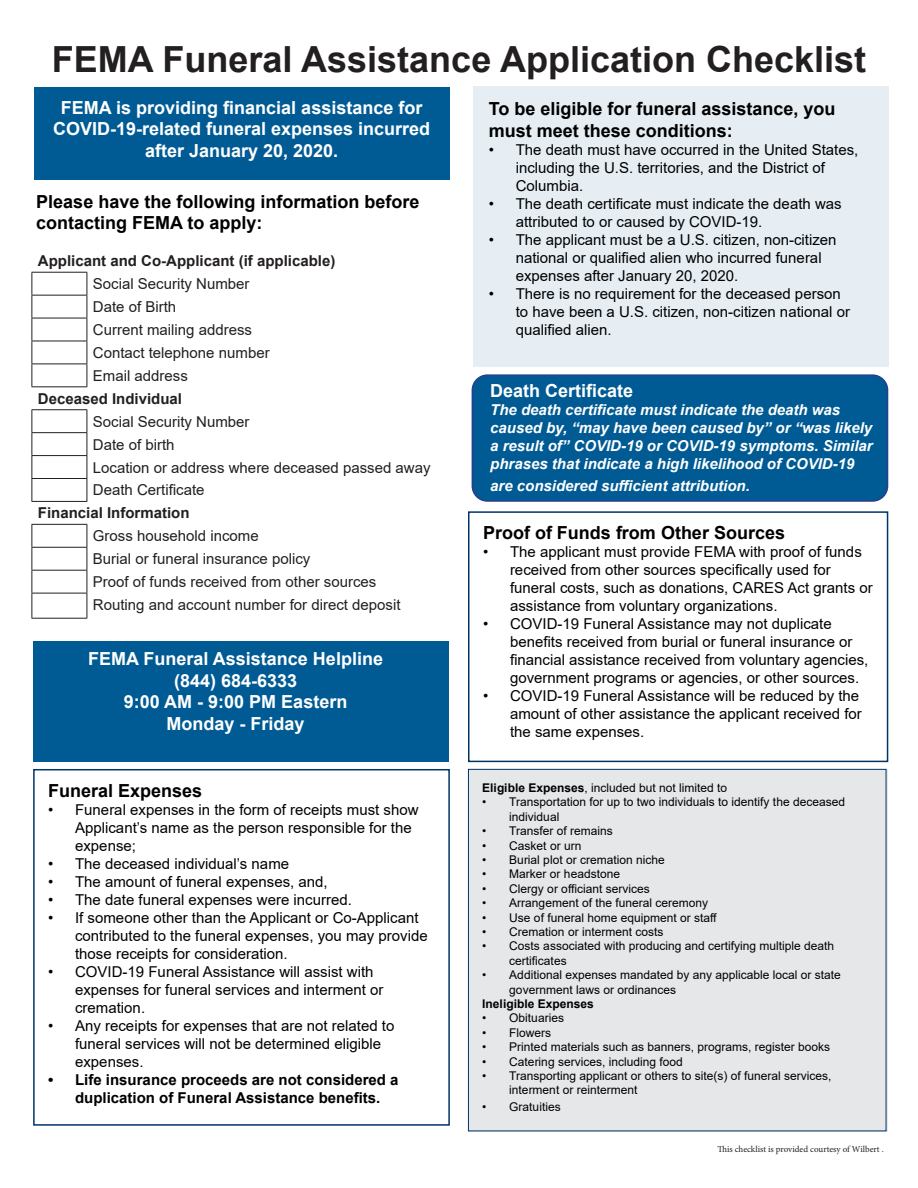
<style>
.page{position:relative;width:918px;height:1188px;background:#fff}
.page>*{position:absolute;margin:0;border:0;box-sizing:border-box;transform-origin:0 0}
.t1{font:700 36px "Arial";color:#231f20}
.t2{font:700 18px/21.6px "Arial";color:#fff;text-align:center}
.t3{font:700 18px/21.6px "Arial";color:#000}
.t4{font:15px/18px "Arial";color:#000}
.t5{font:15px "Arial";color:#231f20}
.t6{font:italic 700 15px/18px "Arial";color:#fff}
.t7{font:700 15px/18px "Arial";color:#000;text-align:center}
.t8{font:700 15px "Arial";color:#231f20}
.t9{font:12px/14.4px "Arial";color:#000}
.t10{font:700 12px "Arial";color:#000}
.t11{font:9px "Minion Pro";color:#231f20}
.s1{font-weight:700}
</style>
<div class="page">
<div style="left:468px;top:769px;width:420px;height:362px;background:#e6e7e9"></div>
<div style="left:34px;top:87px;width:415px;height:92px;background:#005b94"></div>
<hr style="left:32px;top:272px;width:55px;height:1px;background:#231f20">
<hr style="left:32px;top:295px;width:55px;height:1px;background:#231f20">
<hr style="left:32px;top:318px;width:55px;height:1px;background:#231f20">
<hr style="left:32px;top:341px;width:55px;height:1px;background:#231f20">
<hr style="left:32px;top:364px;width:55px;height:1px;background:#231f20">
<svg style="left:32px;top:273px;width:1px;height:113px"></svg>
<svg style="left:87px;top:273px;width:1px;height:113px"></svg>
<hr style="left:32px;top:386px;width:55px;height:1px;background:#231f20">
<hr style="left:32px;top:409px;width:55px;height:1px;background:#231f20">
<hr style="left:32px;top:432px;width:55px;height:1px;background:#231f20">
<hr style="left:32px;top:455px;width:55px;height:1px;background:#231f20">
<hr style="left:32px;top:478px;width:55px;height:1px;background:#231f20">
<svg style="left:32px;top:410px;width:1px;height:91px"></svg>
<svg style="left:87px;top:410px;width:1px;height:91px"></svg>
<hr style="left:32px;top:501px;width:55px;height:1px;background:#231f20">
<hr style="left:32px;top:547px;width:55px;height:1px;background:#231f20">
<hr style="left:32px;top:570px;width:55px;height:1px;background:#231f20">
<hr style="left:32px;top:593px;width:55px;height:1px;background:#231f20">
<hr style="left:32px;top:524px;width:55px;height:1px;background:#231f20">
<svg style="left:32px;top:525px;width:1px;height:93px"></svg>
<svg style="left:87px;top:525px;width:1px;height:93px"></svg>
<hr style="left:32px;top:618px;width:55px;height:1px;background:#231f20">
<div style="left:473px;top:86px;width:415px;height:281px;background:#e6eef4"></div>
<div style="left:468px;top:511px;width:420px;height:251px;border:2px solid #036"></div>
<div style="left:472px;top:375px;width:416px;height:126px;background:#005b94;border-radius:15px"></div>
<div style="left:472px;top:374px;width:416px;height:128px;border:2px solid #253f8e;border-radius:15px"></div>
<div style="left:33px;top:769px;width:417px;height:357px;border:2px solid #036"></div>
<div style="left:468px;top:769px;width:418px;height:362px;border:1px solid #036"></div>
<div style="left:33px;top:641px;width:415px;height:121px;background:#005b94"></div>
<p class="t1" style="left:52px;top:34px;width:816px">FEMA Funeral Assistance Application Checklist</p>
<p class="t2" style="left:53px;top:97px;width:379px">FEMA is providing financial assistance for<br>COVID-19-related funeral expenses incurred after January 20, 2020.</p>
<p class="t3" style="left:489px;top:98px;width:348px">To be eligible for funeral assistance, you must meet these conditions:</p>
<p class="t4" style="left:516px;top:140px;width:344px;text-indent:-27px">• The death must have occurred in the United States, including the U.S. territories, and the District of<br>Columbia.</p>
<p class="t4" style="left:516px;top:194px;width:327px;text-indent:-27px">• The death certificate must indicate the death was attributed to or caused by COVID-19.</p>
<p class="t4" style="left:516px;top:230px;width:322px;text-indent:-27px">• The applicant must be a U.S. citizen, non-citizen national or qualified alien who incurred funeral expenses after January 20, 2020.</p>
<p class="t4" style="left:516px;top:284px;width:336px;text-indent:-27px">• There is no requirement for the deceased person to have been a U.S. citizen, non-citizen national or qualified alien.</p>
<p class="t3" style="left:36px;top:191px;width:385px">Please have the following information before contacting FEMA to apply:</p>
<p class="t8" style="left:38px;top:250px;width:299px">Applicant and Co-Applicant (if applicable)</p>
<p class="t5" style="left:93px;top:274px;width:158px">Social Security Number</p>
<p class="t5" style="left:93px;top:296px;width:85px">Date of Birth</p>
<p class="t5" style="left:93px;top:319px;width:161px">Current mailing address</p>
<p class="t5" style="left:93px;top:342px;width:178px">Contact telephone number</p>
<p class="t5" style="left:93px;top:365px;width:97px">Email address</p>
<p class="t8" style="left:38px;top:388px;width:146px">Deceased Individual</p>
<p class="t5" style="left:93px;top:411px;width:158px">Social Security Number</p>
<p class="t5" style="left:93px;top:434px;width:83px">Date of birth</p>
<p class="t5" style="left:93px;top:457px;width:339px">Location or address where deceased passed away</p>
<p class="t5" style="left:93px;top:480px;width:113px">Death Certificate</p>
<p class="t8" style="left:38px;top:503px;width:153px">Financial Information</p>
<p class="t5" style="left:93px;top:526px;width:167px">Gross household income</p>
<p class="t5" style="left:93px;top:549px;width:219px">Burial or funeral insurance policy</p>
<p class="t5" style="left:93px;top:572px;width:285px">Proof of funds received from other sources</p>
<p class="t5" style="left:93px;top:594px;width:309px">Routing and account number for direct deposit</p>
<p class="t2" style="left:490px;top:380px;width:145px">Death Certificate</p>
<p class="t6" style="left:490px;top:401px;width:384px">The death certificate must indicate the death was caused by, “may have been caused by” or “was likely a result of” COVID-19 or COVID-19 symptoms. Similar phrases that indicate a high likelihood of COVID-19</p>
<p class="t6" style="left:490px;top:477px;width:261px">are considered sufficient attribution.</p>
<p class="t3" style="left:483px;top:523px;width:304px">Proof of Funds from Other Sources</p>
<p class="t4" style="left:510px;top:543px;width:364px;text-indent:-27px">• The applicant must provide FEMA with proof of funds received from other sources specifically used for funeral costs, such as donations, CARES Act grants or assistance from voluntary organizations.</p>
<p class="t4" style="left:510px;top:615px;width:360px;text-indent:-27px">• COVID-19 Funeral Assistance may not duplicate benefits received from burial or funeral insurance or financial assistance received from voluntary agencies, government programs or agencies, or other sources.</p>
<p class="t4" style="left:510px;top:687px;width:353px;text-indent:-27px">• COVID-19 Funeral Assistance will be reduced by the amount of other assistance the applicant received for the same expenses.</p>
<p class="t2" style="left:88px;top:648px;width:296px">FEMA Funeral Assistance Helpline</p>
<p class="t2" style="left:174px;top:670px;width:125px">(844) 684-6333</p>
<p class="t2" style="left:124px;top:691px;width:225px">9:00 AM - 9:00 PM Eastern</p>
<p class="t2" style="left:167px;top:713px;width:140px">Monday - Friday</p>
<p class="t3" style="left:48px;top:780px;width:156px">Funeral Expenses</p>
<p class="t4" style="left:75px;top:801px;width:345px;text-indent:-27px">• Funeral expenses in the form of receipts must show<br>Applicant’s name as the person responsible for the expense;</p>
<p class="t4" style="left:48px;top:855px;width:243px">• The deceased individual’s name</p>
<p class="t4" style="left:48px;top:873px;width:281px">• The amount of funeral expenses, and,</p>
<p class="t4" style="left:48px;top:891px;width:305px">• The date funeral expenses were incurred.</p>
<p class="t4" style="left:75px;top:909px;width:354px;text-indent:-27px">• If someone other than the Applicant or Co-Applicant contributed to the funeral expenses, you may provide those receipts for consideration.</p>
<p class="t4" style="left:75px;top:963px;width:310px;text-indent:-27px">• COVID-19 Funeral Assistance will assist with expenses for funeral services and interment or cremation.</p>
<p class="t4" style="left:75px;top:1017px;width:321px;text-indent:-27px">• Any receipts for expenses that are not related to funeral services will not be determined eligible expenses.</p>
<p class="t7" style="left:48px;top:1071px;width:352px">• Life insurance proceeds are not considered a duplication of Funeral Assistance benefits.</p>
<p class="t9" style="left:482px;top:780px;width:246px"><span class="s1">Eligible Expenses</span>, included but not limited to</p>
<p class="t9" style="left:509px;top:795px;width:337px;text-indent:-27px">• Transportation for up to two individuals to identify the deceased individual</p>
<p class="t9" style="left:482px;top:824px;width:132px">• Transfer of remains</p>
<p class="t9" style="left:482px;top:838px;width:101px">• Casket or urn</p>
<p class="t9" style="left:482px;top:852px;width:184px">• Burial plot or cremation niche</p>
<p class="t9" style="left:482px;top:867px;width:139px">• Marker or headstone</p>
<p class="t9" style="left:482px;top:881px;width:169px">• Clergy or officiant services</p>
<p class="t9" style="left:482px;top:896px;width:227px">• Arrangement of the funeral ceremony</p>
<p class="t9" style="left:482px;top:910px;width:236px">• Use of funeral home equipment or staff</p>
<p class="t9" style="left:482px;top:924px;width:183px">• Cremation or interment costs</p>
<p class="t9" style="left:509px;top:939px;width:326px;text-indent:-27px">• Costs associated with producing and certifying multiple death certificates</p>
<p class="t9" style="left:509px;top:968px;width:333px;text-indent:-27px">• Additional expenses mandated by any applicable local or state government laws or ordinances</p>
<p class="t10" style="left:482px;top:995px;width:113px">Ineligible Expenses</p>
<p class="t9" style="left:482px;top:1011px;width:83px">• Obituaries</p>
<p class="t9" style="left:482px;top:1025px;width:70px">• Flowers</p>
<p class="t9" style="left:482px;top:1040px;width:349px">• Printed materials such as banners, programs, register books</p>
<p class="t9" style="left:482px;top:1054px;width:202px">• Catering services, including food</p>
<p class="t9" style="left:509px;top:1068px;width:324px;text-indent:-27px">• Transporting applicant or others to site(s) of funeral services, interment or reinterment</p>
<p class="t9" style="left:482px;top:1099px;width:80px">• Gratuities</p>
<p class="t11" style="left:717px;top:1143px;width:168px">This checklist is provided courtesy of Wilbert .</p>
</div>
